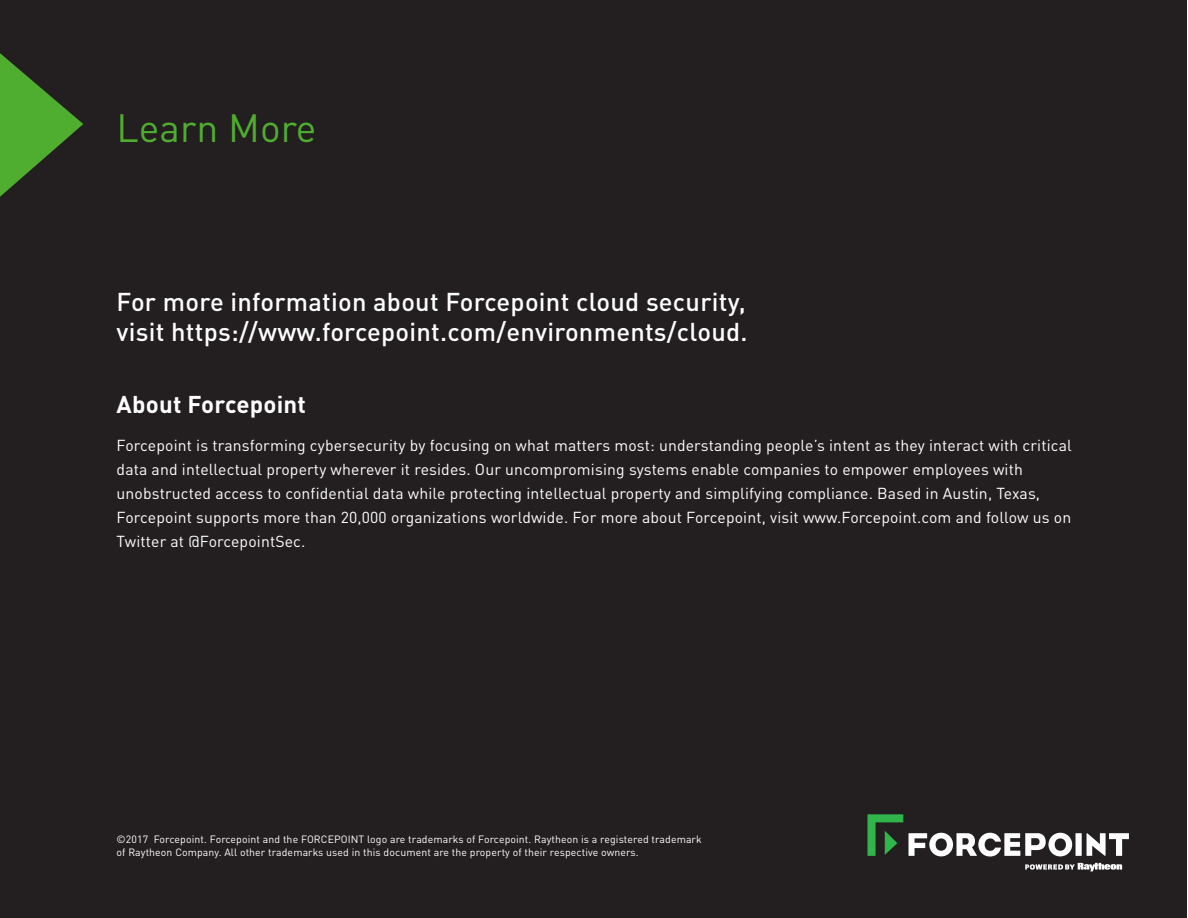
<style>
.page{position:relative;width:1188px;height:918px;background:#fff}
.page>*{position:absolute;margin:0;border:0;box-sizing:border-box;transform-origin:0 0}
.t1{font:39px "DINOT";color:#4fad2f}
.H2_Concept_1{font:500 25.5px/30px "DINOT";letter-spacing:.01em;color:#fff}
.H2_Concept_1-2{font:700 24px "DINOT";letter-spacing:.01em;color:#fff}
.Body{font:15.75px/24px "DINOT";letter-spacing:.01em;color:#fff}
.Body-2{font:10.5px/13.5px "DINOT";letter-spacing:.01em;color:#fff}
</style>
<div class="page">
<div style="left:1px;top:0;width:1186px;height:917px;background:#231f20"></div>
<svg style="left:867px;top:814px;width:36px;height:42px"></svg>
<svg style="left:909px;top:833px;width:220px;height:24px"></svg>
<svg style="left:1025px;top:863px;width:97px;height:8px"></svg>
<svg style="left:0;top:53px;width:83px;height:144px"></svg>
<h1 class="t1" style="left:117px;top:104px;width:201px">Learn More</h1>
<p class="H2_Concept_1" style="left:117px;top:286px;width:632px">For more information about Forcepoint cloud security, visit https://www.forcepoint.com/environments/cloud.</p>
<p class="H2_Concept_1-2" style="left:117px;top:389px;width:191px">About Forcepoint</p>
<p class="Body" style="left:117px;top:433px;width:957px">Forcepoint is transforming cybersecurity by focusing on what matters most: understanding people’s intent as they interact with critical data and intellectual property wherever it resides. Our uncompromising systems enable companies to empower employees with unobstructed access to confidential data while protecting intellectual property and simplifying compliance. Based in Austin, Texas, Forcepoint supports more than 20,000 organizations worldwide. For more about Forcepoint, visit www. Forcepoint.com and follow us on Twitter at @ForcepointSec.</p>
<p class="Body-2" style="left:117px;top:832px;width:587px">©2017 Forcepoint. Forcepoint and the FORCEPOINT logo are trademarks of Forcepoint. Raytheon is a registered trademark of Raytheon Company. All other trademarks used in this document are the property of their respective owners.</p>
</div>
